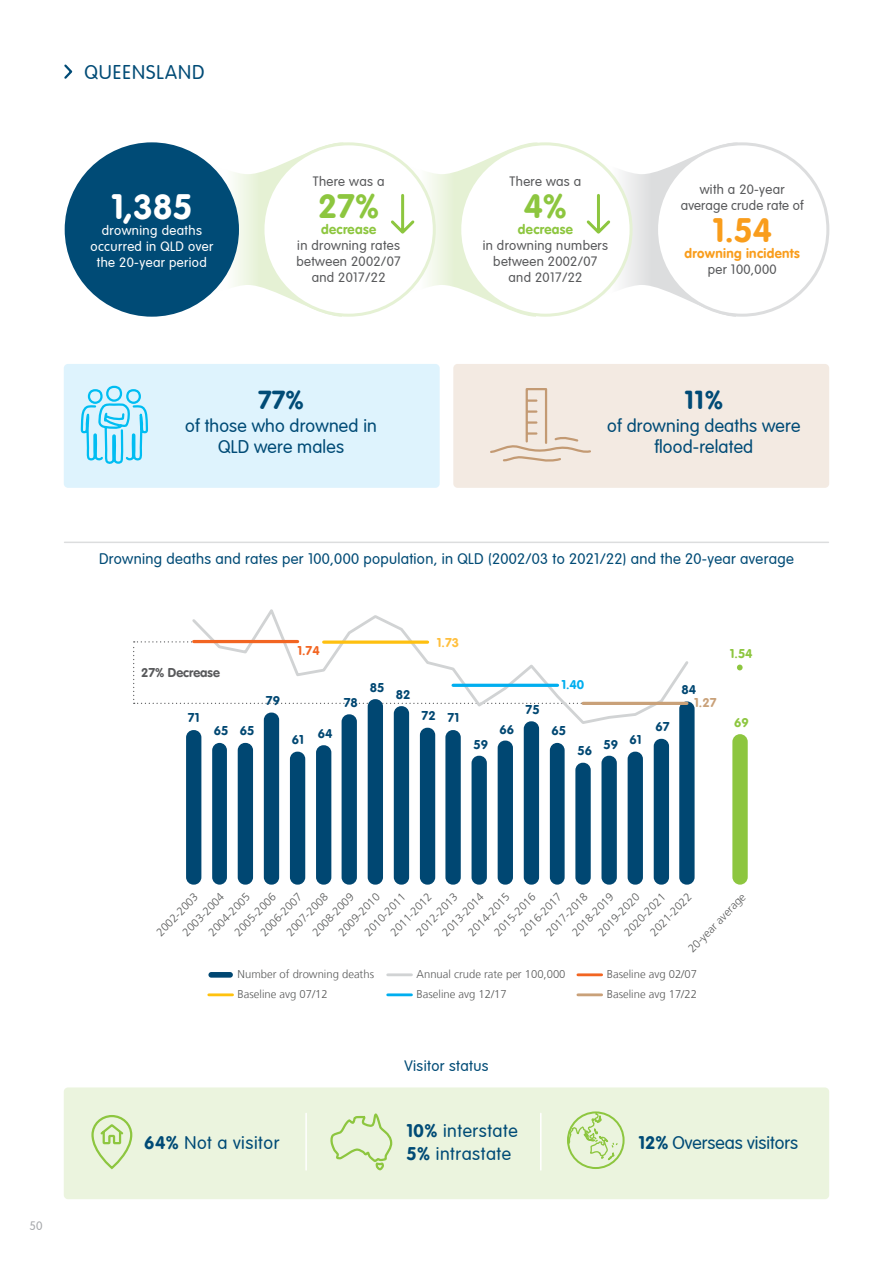
<style>
.page{position:relative;width:893px;height:1263px;background:#fff}
.page>*{position:absolute;margin:0;border:0;box-sizing:border-box;transform-origin:0 0}
.t1{font:700 34.5px "VAG Rounded LT Pro";color:#fff}
.t2{font:700 33.3px "VAG Rounded LT Pro";color:#8dc63f}
.t3{font:700 33.3px "VAG Rounded LT Pro";color:#f99d1c}
.t4{font:700 25.5px "VAG Rounded LT Pro";color:#004b76}
.t5{font:300 19.5px "VAG Rounded LT Pro";letter-spacing:.05em;color:#004b76}
.t6{font:300 18px/21px "VAG Rounded LT Pro";letter-spacing:.01em;color:#004b76;text-align:center}
.t7{font:300 18px/22.5px "VAG Rounded LT Pro";letter-spacing:.03em;color:#004b76}
.t8{font:300 15px "VAG Rounded LT Pro";letter-spacing:.02em;color:#004b76}
.t9{font:300 13.35px/15.9px "VAG Rounded LT Pro";letter-spacing:.025em;color:#58595b;text-align:center}
.t10{font:300 13.35px/15.9px "VAG Rounded LT Pro";letter-spacing:.03em;color:#fff;text-align:center}
.t11{font:700 13.35px "VAG Rounded LT Pro";letter-spacing:.025em;color:#f99d1c}
.t12{font:700 13.35px "VAG Rounded LT Pro";letter-spacing:.025em;color:#8dc63f}
.t13{font:700 12.45px "VAG Rounded LT Pro";color:#004772}
.t14{font:700 12.45px "VAG Rounded LT Pro";color:#58595b}
.t15{font:700 12.45px "VAG Rounded LT Pro";color:#8dc63f}
.t16{font:700 12.45px "VAG Rounded LT Pro";color:#f26522}
.t17{font:700 12.45px "VAG Rounded LT Pro";color:#ffbf3c}
.t18{font:700 12.45px "VAG Rounded LT Pro";color:#00aeef}
.t19{font:700 12.45px "VAG Rounded LT Pro";color:#c9a179}
.t20{font:300 12px "VAG Rounded LT Pro";color:#a7a9ac}
.t21{font:300 11.25px "Frutiger LT";color:#595a5a}
.s1{font-weight:700}
</style>
<div class="page">
<svg style="left:64px;top:64px;width:9px;height:15px"></svg>
<div style="left:66px;top:144px;width:171px;height:171px;background:#004b76;border-radius:50%"></div>
<div style="left:64px;top:1087px;width:765px;height:112px;background:#ebf4de;border-radius:4px"></div>
<hr style="left:305px;top:1113px;width:2px;height:57px;background:#fff">
<hr style="left:540px;top:1113px;width:2px;height:57px;background:#fff">
<svg style="left:330px;top:1114px;width:61px;height:56px"></svg>
<svg style="left:98px;top:1122px;width:27px;height:23px"></svg>
<div style="left:91px;top:1115px;width:41px;height:54px;border:2px solid #8dc63f;border-radius:19px"></div>
<div style="left:567px;top:1111px;width:58px;height:58px;border:2px solid #8dc63f;border-radius:50%"></div>
<svg style="left:567px;top:1111px;width:51px;height:50px"></svg>
<svg style="left:152px;top:142px;width:597px;height:175px"></svg>
<hr style="left:65px;top:542px;width:763px;height:1px;background:#dcddde">
<div style="left:208px;top:972px;width:25px;height:6px;background:#004772;border-radius:3px"></div>
<hr style="left:388px;top:973px;width:23px;height:3px;background:#d1d3d4">
<hr style="left:578px;top:973px;width:24px;height:3px;background:#f26522">
<hr style="left:209px;top:993px;width:24px;height:3px;background:#ffc20e">
<hr style="left:388px;top:993px;width:23px;height:3px;background:#00aeef">
<hr style="left:578px;top:993px;width:24px;height:3px;background:#c9a179">
<div style="left:732px;top:734px;width:16px;height:151px;background:#8dc63f;border-radius:8px"></div>
<svg style="left:186px;top:702px;width:509px;height:183px;fill:#004772"></svg>
<svg style="left:190px;top:664px;width:501px;height:62px"></svg>
<div style="left:269px;top:607px;width:6px;height:7px;border:1px solid #e7e6e6;border-radius:50%"></div>
<svg style="left:133px;top:608px;width:488px;height:100px"></svg>
<div style="left:554px;top:692px;width:7px;height:7px;border:1px solid #e7e6e6;border-radius:50%"></div>
<div style="left:580px;top:719px;width:7px;height:6px;border:1px solid #e7e6e6;border-radius:50%"></div>
<div style="left:606px;top:713px;width:7px;height:7px;border:1px solid #e7e6e6;border-radius:50%"></div>
<svg style="left:632px;top:711px;width:6px;height:6px"></svg>
<div style="left:632px;top:711px;width:6px;height:7px;border:1px solid #e7e6e6;border-radius:50%"></div>
<svg style="left:658px;top:697px;width:6px;height:5px"></svg>
<div style="left:658px;top:697px;width:7px;height:7px;border:1px solid #e7e6e6;border-radius:50%"></div>
<div style="left:684px;top:659px;width:7px;height:6px;border:1px solid #e7e6e6;border-radius:50%"></div>
<svg style="left:737px;top:665px;width:6px;height:5px"></svg>
<hr style="left:194px;top:640px;width:104px;height:3px;background:#f26522">
<svg style="left:324px;top:640px;width:104px;height:4px"></svg>
<hr style="left:453px;top:684px;width:104px;height:3px;background:#00aeef">
<hr style="left:583px;top:702px;width:104px;height:3px;background:#c9a179">
<div style="left:64px;top:364px;width:376px;height:124px;background:#def3fd;border-radius:4px"></div>
<div style="left:453px;top:364px;width:376px;height:124px;background:#f3eae2;border-radius:4px"></div>
<svg style="left:80px;top:385px;width:68px;height:79px"></svg>
<svg style="left:490px;top:388px;width:101px;height:74px"></svg>
<h3 class="t5" style="left:85px;top:61px;width:121px">QUEENSLAND</h3>
<h1 class="t1" style="left:111px;top:185px;width:83px">1,385</h1>
<p class="t10" style="left:90px;top:223px;width:124px">drowning deaths occurred in QLD over the 20-year period</p>
<p class="t9" style="left:313px;top:174px;width:73px">There was a</p>
<h2 class="t2" style="left:318px;top:185px;width:62px">27%</h2>
<p class="t12" style="left:321px;top:221px;width:57px">decrease</p>
<p class="t9" style="left:296px;top:238px;width:106px">in drowning rates between 2002/07 and 2017/22</p>
<h3 class="t4" style="left:258px;top:383px;width:47px">77%</h3>
<h3 class="t6" style="left:185px;top:416px;width:193px">of those who drowned in<br>QLD were males</h3>
<p class="t9" style="left:510px;top:174px;width:73px">There was a</p>
<h2 class="t2" style="left:524px;top:185px;width:45px">4%</h2>
<p class="t12" style="left:518px;top:221px;width:57px">decrease</p>
<p class="t9" style="left:483px;top:238px;width:127px">in drowning numbers between 2002/07 and 2017/22</p>
<p class="t9" style="left:681px;top:182px;width:124px">with a 20-year average crude rate of</p>
<h2 class="t3" style="left:712px;top:209px;width:61px">1.54</h2>
<p class="t11" style="left:684px;top:245px;width:117px">drowning incidents</p>
<p class="t9" style="left:708px;top:262px;width:70px">per 100,000</p>
<h3 class="t4" style="left:684px;top:383px;width:40px">11%</h3>
<h3 class="t6" style="left:607px;top:416px;width:195px">of drowning deaths were flood-related</h3>
<h3 class="t8" style="left:99px;top:550px;width:696px">Drowning deaths and rates per 100,000 population, in QLD (2002/03 to 2021/22) and the 20-year average</h3>
<p class="t14" style="left:141px;top:665px;width:80px">27% Decrease</p>
<p class="t13" style="left:188px;top:710px;width:13px">71</p>
<p class="t13" style="left:214px;top:723px;width:42px">65 65</p>
<p class="t13" style="left:266px;top:693px;width:16px">79</p>
<p class="t17" style="left:437px;top:635px;width:24px">1.73</p>
<p class="t16" style="left:297px;top:643px;width:24px">1.74</p>
<p class="t15" style="left:730px;top:645px;width:24px">1.54</p>
<p class="t13" style="left:292px;top:732px;width:14px">61</p>
<p class="t13" style="left:318px;top:725px;width:16px">64</p>
<p class="t13" style="left:344px;top:695px;width:16px">78</p>
<p class="t13" style="left:370px;top:680px;width:16px">85</p>
<p class="t13" style="left:396px;top:686px;width:16px">82</p>
<p class="t13" style="left:422px;top:709px;width:39px">72 71</p>
<p class="t13" style="left:474px;top:736px;width:16px">59</p>
<p class="t13" style="left:500px;top:721px;width:16px">66</p>
<p class="t13" style="left:525px;top:701px;width:16px">75</p>
<p class="t18" style="left:561px;top:676px;width:24px">1.40</p>
<p class="t13" style="left:551px;top:723px;width:16px">65</p>
<p class="t13" style="left:577px;top:743px;width:16px">56</p>
<p class="t13" style="left:603px;top:734px;width:40px">59 61</p>
<p class="t13" style="left:655px;top:719px;width:16px">67</p>
<p class="t13" style="left:681px;top:682px;width:16px">84</p>
<p class="t19" style="left:694px;top:695px;width:24px">1.27</p>
<p class="t15" style="left:734px;top:714px;width:16px">69</p>
<p class="t20" style="left:30px;top:1218px;width:14px">50</p>
<p class="t21" style="left:440px;top:929px;width:56px;rotate:-46deg">2013-2014</p>
<p class="t21" style="left:180px;top:929px;width:56px;rotate:-46deg">2003-2004</p>
<p class="t21" style="left:543px;top:929px;width:56px;rotate:-46deg">2017-2018</p>
<p class="t21" style="left:284px;top:929px;width:56px;rotate:-46deg">2007-2008</p>
<p class="t21" style="left:595px;top:929px;width:56px;rotate:-46deg">2019-2020</p>
<p class="t21" style="left:336px;top:929px;width:56px;rotate:-46deg">2009-2010</p>
<p class="t21" style="left:492px;top:929px;width:56px;rotate:-46deg">2015-2016</p>
<p class="t21" style="left:232px;top:929px;width:56px;rotate:-46deg">2005-2006</p>
<p class="t21" style="left:569px;top:929px;width:56px;rotate:-46deg">2018-2019</p>
<p class="t21" style="left:310px;top:929px;width:56px;rotate:-46deg">2008-2009</p>
<p class="t21" style="left:466px;top:929px;width:56px;rotate:-46deg">2014-2015</p>
<p class="t21" style="left:206px;top:929px;width:56px;rotate:-46deg">2004-2005</p>
<p class="t21" style="left:518px;top:929px;width:56px;rotate:-46deg">2016-2017</p>
<p class="t21" style="left:258px;top:929px;width:56px;rotate:-46deg">2006-2007</p>
<p class="t21" style="left:414px;top:929px;width:56px;rotate:-46deg">2012-2013</p>
<p class="t21" style="left:154px;top:929px;width:56px;rotate:-46deg">2002-2003</p>
<p class="t21" style="left:647px;top:929px;width:56px;rotate:-46deg">2021-2022</p>
<p class="t21" style="left:388px;top:929px;width:56px;rotate:-46deg">2011-2012</p>
<p class="t21" style="left:621px;top:929px;width:56px;rotate:-46deg">2020-2021</p>
<p class="t21" style="left:362px;top:929px;width:56px;rotate:-46deg">2010-2011</p>
<p class="t21" style="left:685px;top:946px;width:79px;rotate:-46deg">20-year average</p>
<p class="t21" style="left:238px;top:967px;width:138px">Number of drowning deaths</p>
<p class="t21" style="left:417px;top:967px;width:150px">Annual crude rate per 100,000</p>
<p class="t21" style="left:607px;top:967px;width:92px">Baseline avg 02/07</p>
<p class="t21" style="left:238px;top:987px;width:92px">Baseline avg 07/12</p>
<p class="t21" style="left:417px;top:987px;width:92px">Baseline avg 12/17</p>
<p class="t21" style="left:607px;top:987px;width:92px">Baseline avg 17/22</p>
<h3 class="t8" style="left:404px;top:1057px;width:85px">Visitor status</h3>
<h3 class="t7" style="left:144px;top:1131px;width:137px"><span class="s1">64%</span> Not a visitor</h3>
<h3 class="t7" style="left:406px;top:1120px;width:113px"><span class="s1">10%</span> interstate<br><span class="s1">5%</span> intrastate</h3>
<h3 class="t6" style="left:638px;top:1132px;width:161px"><span class="s1">12%</span> Overseas visitors</h3>
</div>
